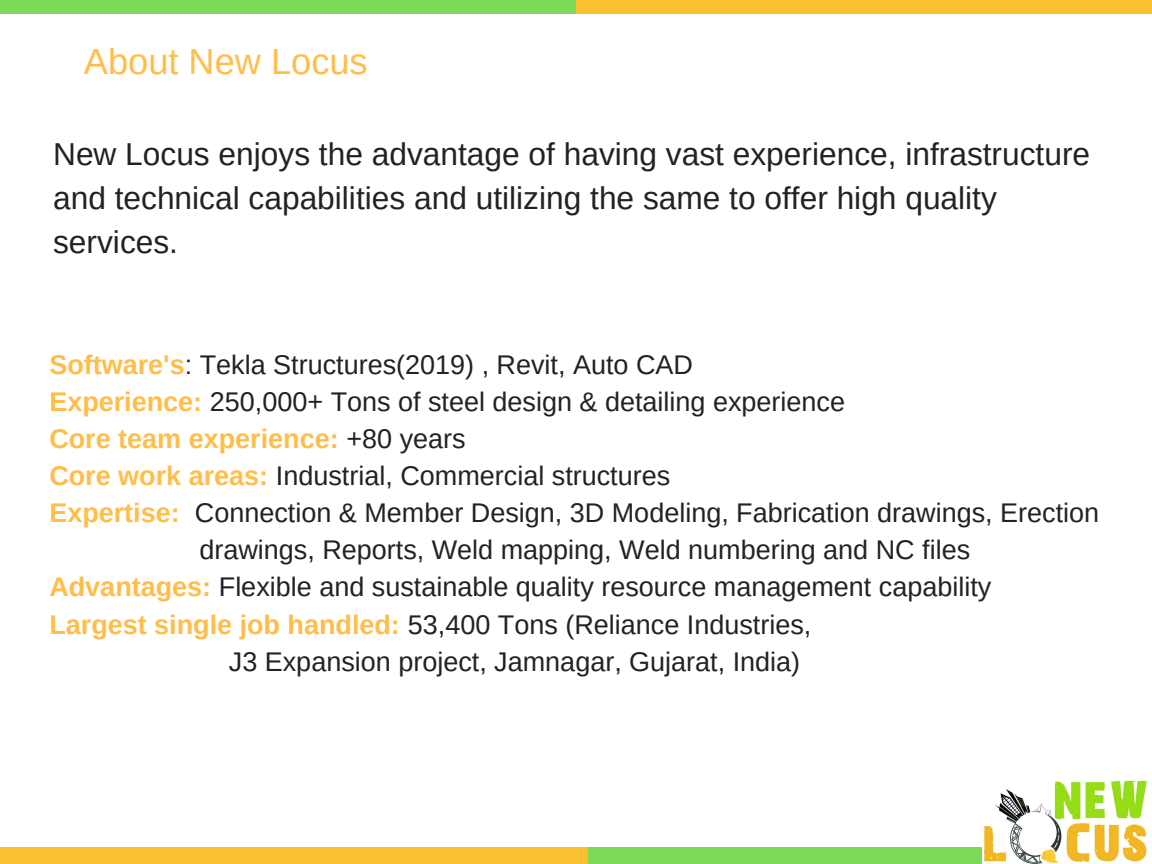
<style>
.page{position:relative;width:1152px;height:864px;background:#fff}
.page>*{position:absolute;margin:0;border:0;box-sizing:border-box;transform-origin:0 0}
.t1{font:36.3px "Arimo";color:#ffbd4a}
.t2{font:31.65px/43.8px "Arimo";color:#222}
.t3{font:27px "Arimo";color:#222}
.t4{font:700 27px "Arimo";color:#ffbd4a}
.s1{font-weight:700;color:#ffbd4a}
.s2{font-weight:400;color:#222}
</style>
<div class="page">
<div style="left:0;top:848px;width:588px;height:16px;background:#fbc032"></div>
<div style="left:589px;top:848px;width:563px;height:16px;background:#7ed957"></div>
<div style="left:0;top:0;width:588px;height:14px;background:#7ed957"></div>
<div style="left:577px;top:0;width:575px;height:14px;background:#fbc032"></div>
<img style="left:983px;top:779px;width:169px;height:85px">
<h1 class="t1" style="left:84px;top:42px;width:285px">About New Locus</h1>
<p class="t2" style="left:53px;top:132px;width:1039px">New Locus enjoys the advantage of having vast experience, infrastructure and technical capabilities and utilizing the same to offer high quality services.</p>
<p class="t3" style="left:49px;top:349px;width:645px"><span class="s1">Software's</span>: Tekla Structures(2019) , Revit, Auto CAD</p>
<p class="t3" style="left:49px;top:386px;width:797px"><span class="s1">Experience:</span> 250,000+ Tons of steel design &amp; detailing experience</p>
<p class="t4" style="left:49px;top:424px;width:418px">Core team experience: <span class="s2">+80 years</span></p>
<p class="t3" style="left:49px;top:461px;width:622px"><span class="s1">Core work areas:</span> Industrial, Commercial structures</p>
<p class="t3" style="left:49px;top:498px;width:1051px"><span class="s1">Expertise:</span> Connection &amp; Member Design, 3D Modeling, Fabrication drawings, Erection</p>
<p class="t3" style="left:199px;top:535px;width:772px">drawings, Reports, Weld mapping, Weld numbering and NC files</p>
<p class="t3" style="left:49px;top:572px;width:944px"><span class="s1">Advantages:</span> Flexible and sustainable quality resource management capability</p>
<p class="t3" style="left:49px;top:609px;width:763px"><span class="s1">Largest single job handled:</span> 53,400 Tons (Reliance Industries,</p>
<p class="t3" style="left:229px;top:646px;width:573px">J3 Expansion project, Jamnagar, Gujarat, India)</p>
</div>
